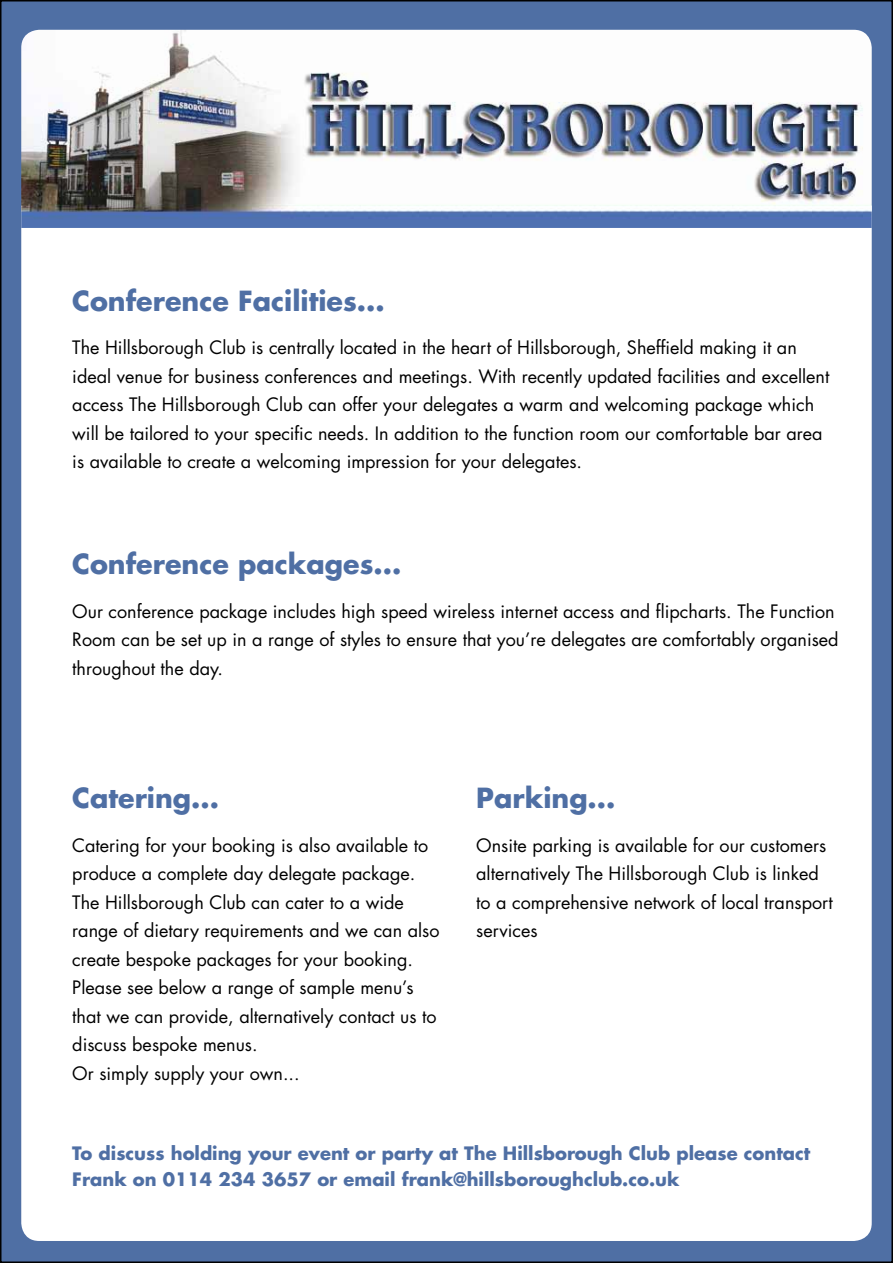
<style>
.page{position:relative;width:893px;height:1263px;background:#fff}
.page>*{position:absolute;margin:0;border:0;box-sizing:border-box;transform-origin:0 0}
.t1{font:700 27px "Futura";color:#4f6fa4}
.t2{font:18px/28.5px "Futura";color:#000}
.t3{font:700 18px/25.5px "Futura";color:#4f6fa4}
</style>
<div class="page">
<div style="left:1px;top:1px;width:891px;height:1261px;background:#4f6fa4"></div>
<div style="left:21px;top:228px;width:851px;height:1013px;background:#fff"></div>
<img style="left:21px;top:30px;width:851px;height:198px">
<h1 class="t1" style="left:72px;top:282px;width:314px">Conference Facilities...</h1>
<p class="t2" style="left:72px;top:333px;width:759px">The Hillsborough Club is centrally located in the heart of Hillsborough, Sheffield making it an ideal venue for business conferences and meetings. With recently updated facilities and excellent access The Hillsborough Club can offer your delegates a warm and welcoming package which will be tailored to your specific needs. In addition to the function room our comfortable bar area is available to create a welcoming impression for your delegates.</p>
<h1 class="t1" style="left:72px;top:546px;width:331px">Conference packages...</h1>
<p class="t2" style="left:72px;top:597px;width:768px">Our conference package includes high speed wireless internet access and flipcharts. The Function<br>Room can be set up in a range of styles to ensure that you’re delegates are comfortably organised throughout the day.</p>
<h1 class="t1" style="left:72px;top:779px;width:148px">Catering...</h1>
<p class="t2" style="left:72px;top:831px;width:369px">Catering for your booking is also available to produce a complete day delegate package.<br>The Hillsborough Club can cater to a wide range of dietary requirements and we can also create bespoke packages for your booking.<br>Please see below a range of sample menu’s that we can provide, alternatively contact us to discuss bespoke menus.<br>Or simply supply your own...</p>
<h1 class="t1" style="left:476px;top:779px;width:141px">Parking...</h1>
<p class="t2" style="left:476px;top:831px;width:358px">Onsite parking is available for our customers alternatively The Hillsborough Club is linked to a comprehensive network of local transport services</p>
<p class="t3" style="left:72px;top:1140px;width:740px">To discuss holding your event or party at The Hillsborough Club please contact<br>Frank on 0114 234 3657 or email frank@hillsboroughclub.co.uk</p>
</div>
